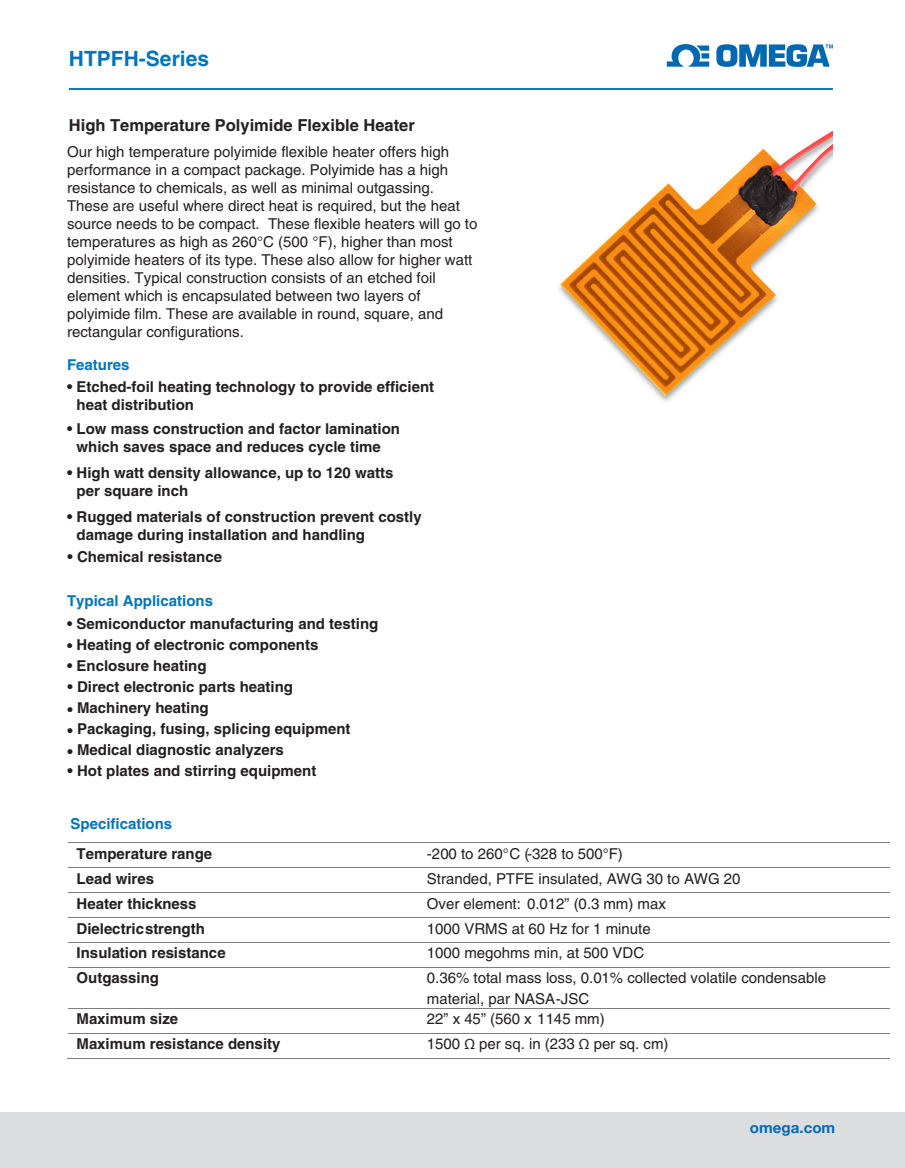
<style>
.page{position:relative;width:905px;height:1168px;background:#fff}
.page>*{position:absolute;margin:0;border:0;box-sizing:border-box;transform-origin:0 0}
.t1{font:700 21px "Helvetica";color:#0074bc}
.t2{font:700 16.5px "Helvetica";color:#231f20}
.t3{font:15px/18px "Helvetica";color:#231f20}
.t4{font:700 15px/18px "Helvetica";color:#231f20}
.t5{font:700 15px "Helvetica";color:#0074bc}
.t6{font:700 15px "Helvetica Neue";color:#006ab6}
.s1{font-family:"Calibri";font-size:16.5px;color:#000}
.s2{font-family:"Myriad Pro"}
</style>
<div class="page">
<div style="left:0;top:1112px;width:904px;height:56px;background:#dcddde"></div>
<svg style="left:666px;top:44px;width:43px;height:23px"></svg>
<svg style="left:716px;top:44px;width:116px;height:23px"></svg>
<hr style="left:69px;top:88px;width:763px;height:2px;background:#0074bc">
<hr style="left:68px;top:842px;width:351px;height:1px;background:#7f7f7f">
<hr style="left:419px;top:842px;width:470px;height:1px;background:#7f7f7f">
<hr style="left:68px;top:867px;width:351px;height:1px;background:#7f7f7f">
<hr style="left:419px;top:867px;width:470px;height:1px;background:#7f7f7f">
<hr style="left:68px;top:892px;width:351px;height:1px;background:#7f7f7f">
<hr style="left:419px;top:892px;width:470px;height:1px;background:#7f7f7f">
<hr style="left:68px;top:917px;width:351px;height:1px;background:#7f7f7f">
<hr style="left:419px;top:917px;width:470px;height:1px;background:#7f7f7f">
<hr style="left:68px;top:942px;width:351px;height:1px;background:#7f7f7f">
<hr style="left:419px;top:942px;width:470px;height:1px;background:#7f7f7f">
<hr style="left:68px;top:967px;width:351px;height:1px;background:#7f7f7f">
<hr style="left:419px;top:967px;width:470px;height:1px;background:#7f7f7f">
<hr style="left:68px;top:1008px;width:351px;height:1px;background:#7f7f7f">
<hr style="left:419px;top:1008px;width:470px;height:1px;background:#7f7f7f">
<hr style="left:68px;top:1033px;width:351px;height:1px;background:#7f7f7f">
<hr style="left:419px;top:1033px;width:470px;height:1px;background:#7f7f7f">
<hr style="left:67px;top:1058px;width:352px;height:1px;background:#7f7f7f">
<hr style="left:418px;top:1058px;width:471px;height:1px;background:#7f7f7f">
<img style="left:559px;top:131px;width:273px;height:270px">
<h1 class="t1" style="left:69px;top:46px;width:142px">HTPFH-Series</h1>
<p class="t2" style="left:69px;top:115px;width:347px">High Temperature Polyimide Flexible Heater</p>
<p class="t3" style="left:67px;top:143px;width:412px">Our high temperature polyimide flexible heater offers high performance in a compact package. Polyimide has a high resistance to chemicals, as well as minimal outgassing.<br>These are useful where direct heat is required, but the heat source needs to be compact. These flexible heaters will go to temperatures as high as 260°C (500 °F), higher than most polyimide heaters of its type. These also allow for higher watt densities. Typical construction consists of an etched foil element which is encapsulated between two layers of polyimide film. These are available in round, square, and rectangular configurations.</p>
<p class="t5" style="left:67px;top:355px;width:64px">Features</p>
<p class="t4" style="left:76px;top:377px;width:359px;text-indent:-9px">• Etched-foil heating technology to provide efficient heat distribution</p>
<p class="t4" style="left:76px;top:419px;width:325px;text-indent:-9px">• Low mass construction and factor lamination which saves space and reduces cycle time</p>
<p class="t4" style="left:76px;top:463px;width:318px;text-indent:-9px">• High watt density allowance, up to 120 watts per square inch</p>
<p class="t4" style="left:76px;top:507px;width:347px;text-indent:-9px">• Rugged materials of construction prevent costly damage during installation and handling</p>
<p class="t4" style="left:67px;top:547px;width:156px">• Chemical resistance</p>
<p class="t5" style="left:67px;top:592px;width:147px">Typical Applications</p>
<p class="t4" style="left:67px;top:614px;width:313px">• Semiconductor manufacturing and testing</p>
<p class="t4" style="left:67px;top:635px;width:253px">• Heating of electronic components</p>
<p class="t4" style="left:67px;top:656px;width:141px">• Enclosure heating</p>
<p class="t4" style="left:67px;top:677px;width:227px">• Direct electronic parts heating</p>
<p class="t4" style="left:67px;top:698px;width:143px">• Machinery heating</p>
<p class="t4" style="left:67px;top:720px;width:285px">• Packaging, fusing, splicing equipment</p>
<p class="t4" style="left:67px;top:741px;width:218px">• Medical diagnostic analyzers</p>
<p class="t4" style="left:67px;top:762px;width:250px">• Hot plates and stirring equipment</p>
<p class="t5" style="left:70px;top:814px;width:103px">Specifications</p>
<p class="t4" style="left:77px;top:844px;width:137px">Temperature range</p>
<p class="t3" style="left:427px;top:844px;width:197px"><span class="s1">-</span>200 to 260°C (<span class="s1">-</span>328 to 500°F)</p>
<p class="t4" style="left:77px;top:869px;width:79px">Lead wires</p>
<p class="t3" style="left:427px;top:869px;width:315px">Stranded, PTFE insulated, AWG 30 to AWG 20</p>
<p class="t4" style="left:77px;top:894px;width:121px">Heater thickness</p>
<p class="t3" style="left:427px;top:894px;width:240px">Over element: 0.012” (0.3 mm) max</p>
<p class="t4" style="left:77px;top:919px;width:130px">Dielectricstrength</p>
<p class="t3" style="left:427px;top:919px;width:225px">1000 VRMS at 60 Hz for 1 minute</p>
<p class="t4" style="left:77px;top:944px;width:151px">Insulation resistance</p>
<p class="t3" style="left:427px;top:944px;width:219px">1000 megohms min, at 500 VDC</p>
<p class="t4" style="left:77px;top:969px;width:84px">Outgassing</p>
<p class="t3" style="left:427px;top:968px;width:401px;line-height:20.1px">0.36% total mass loss, 0.01% collected volatile condensable material, par NASA-JSC</p>
<p class="t4" style="left:77px;top:1010px;width:103px">Maximum size</p>
<p class="t3" style="left:427px;top:1010px;width:179px">22” x 45” (560 x 1145 mm)</p>
<p class="t4" style="left:77px;top:1035px;width:205px">Maximum resistance density</p>
<p class="t3" style="left:427px;top:1035px;width:243px">1500 <span class="s2">Ω</span> per sq. in (233 <span class="s2">Ω</span> per sq. cm)</p>
<p class="t6" style="left:750px;top:1118px;width:87px">omega.com</p>
</div>
